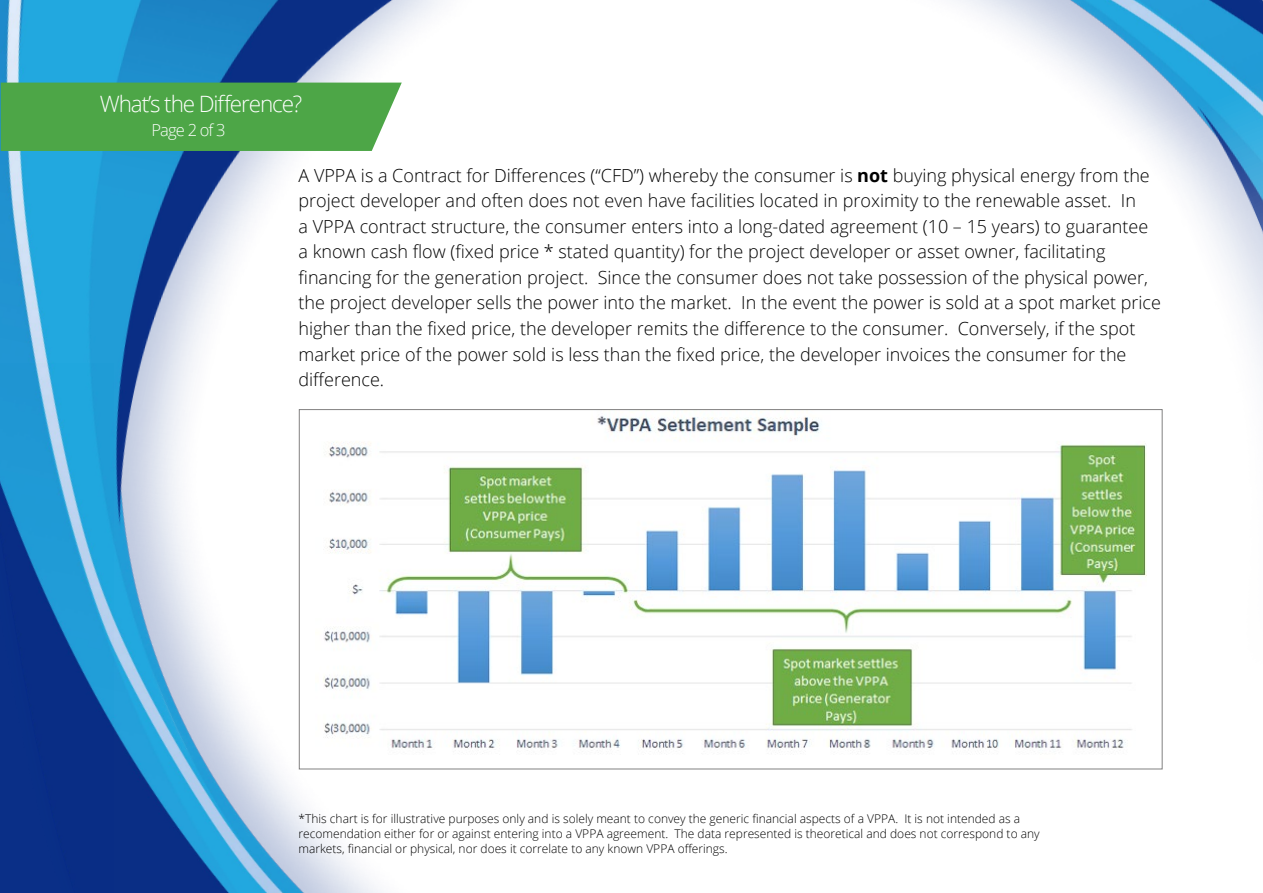
<style>
.page{position:relative;width:1263px;height:893px;background:#fff}
.page>*{position:absolute;margin:0;border:0;box-sizing:border-box;transform-origin:0 0}
.t1{font:300 22.5px "Open Sans";letter-spacing:-.05em;color:#fff}
.t2{font:300 18px/25.5px "Open Sans";color:#000}
.t3{font:300 16.5px "Open Sans";letter-spacing:-.05em;color:#fff}
.t4{font:300 12px/15px "Open Sans";color:#000}
.s1{font-weight:700}
</style>
<div class="page">
<img style="left:0;top:0;width:408px;height:893px">
<img style="left:408px;top:0;width:855px;height:770px">
<div style="left:1px;top:83px;width:401px;height:68px;background:#4da647"></div>
<p class="t1" style="left:100px;top:88px;width:204px">What’s the Difference?</p>
<p class="t3" style="left:151px;top:118px;width:76px">Page 2 of 3</p>
<p class="t2" style="left:298px;top:162px;width:864px">A VPPA is a Contract for Differences (“CFD”) whereby the consumer is <span class="s1">not</span> buying physical energy from the project developer and often does not even have facilities located in proximity to the renewable asset. In<br>a VPPA contract structure, the consumer enters into a long-dated agreement (10 – 15 years) to guarantee a known cash flow (fixed price * stated quantity) for the project developer or asset owner, facilitating financing for the generation project. Since the consumer does not take possession of the physical power, the project developer sells the power into the market. In the event the power is sold at a spot market price higher than the fixed price, the developer remits the difference to the consumer. Conversely, if the spot market price of the power sold is less than the fixed price, the developer invoices the consumer for the difference.</p>
<p class="t4" style="left:298px;top:810px;width:743px">*This chart is for illustrative purposes only and is solely meant to convey the generic financial aspects of a VPPA. It is not intended as a recomendation either for or against entering into a VPPA agreement. The data represented is theoretical and does not correspond to any markets, financial or physical, nor does it correlate to any known VPPA offerings.</p>
</div>
